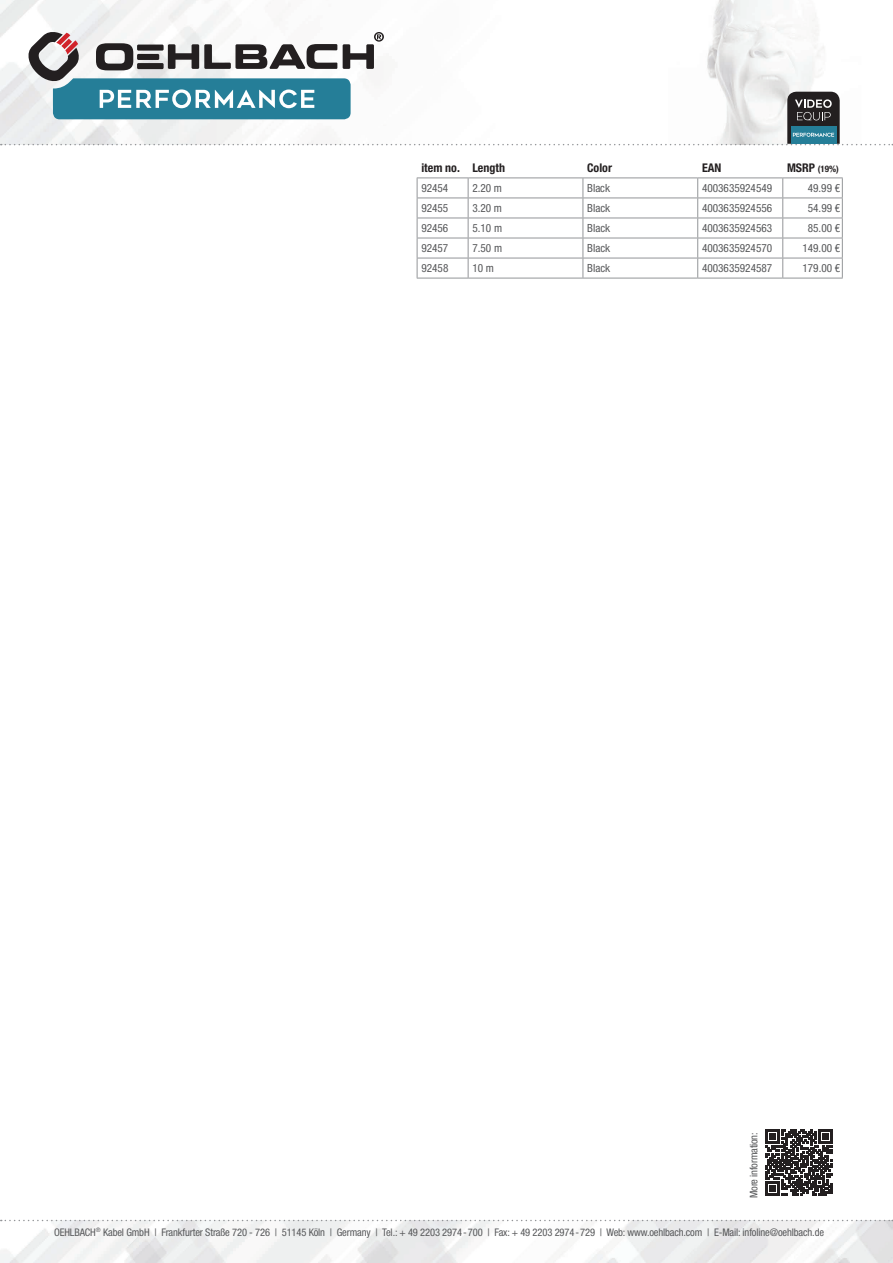
<style>
.page{position:relative;width:893px;height:1263px;background:#fff}
.page>*{position:absolute;margin:0;border:0;box-sizing:border-box;transform-origin:0 0}
.t1{font:700 condensed 12px "Helvetica Neue LTW1 G";color:#231f20}
.t2{font:condensed 11.25px "Helvetica Neue LTW1 G";color:#57585a}
.t3{font:condensed 10.5px "Helvetica Neue LTW1 G";letter-spacing:-.01em;color:#57585a}
.t4{font:700 condensed 9px "Helvetica Neue LTW1 G";color:#231f20}
.s1{font-size:12px}
</style>
<div class="page">
<img style="left:0;top:1220px;width:893px;height:43px">
<img style="left:0;top:0;width:818px;height:145px">
<svg style="left:1px;top:1220px;width:892px;height:1px"></svg>
<svg style="left:417px;top:177px;width:426px;height:101px"></svg>
<hr style="left:417px;top:278px;width:51px;height:1px;background:#939598">
<hr style="left:468px;top:278px;width:115px;height:1px;background:#939598">
<hr style="left:583px;top:278px;width:115px;height:1px;background:#939598">
<hr style="left:698px;top:278px;width:85px;height:1px;background:#939598">
<hr style="left:783px;top:278px;width:60px;height:1px;background:#939598">
<hr style="left:417px;top:178px;width:51px;height:1px;background:#939598">
<hr style="left:468px;top:178px;width:115px;height:1px;background:#939598">
<hr style="left:583px;top:178px;width:115px;height:1px;background:#939598">
<hr style="left:698px;top:178px;width:85px;height:1px;background:#939598">
<hr style="left:783px;top:178px;width:60px;height:1px;background:#939598">
<svg style="left:766px;top:1129px;width:66px;height:67px"></svg>
<svg style="left:1px;top:31px;width:892px;height:114px"></svg>
<p class="t1" style="left:421px;top:160px;width:85px">item no. Length</p>
<p class="t1" style="left:587px;top:160px;width:26px">Color</p>
<p class="t1" style="left:702px;top:160px;width:21px">EAN</p>
<p class="t4" style="left:787px;top:163px;width:53px"><span class="s1">MSRP</span> (19%)</p>
<p class="t2" style="left:421px;top:181px;width:28px">92454</p>
<p class="t2" style="left:472px;top:181px;width:31px">2.20 m</p>
<p class="t2" style="left:587px;top:181px;width:24px">Black</p>
<p class="t2" style="left:702px;top:181px;width:72px">4003635924549</p>
<p class="t2" style="left:808px;top:181px;width:34px">49.99 €</p>
<p class="t2" style="left:421px;top:201px;width:28px">92455</p>
<p class="t2" style="left:472px;top:201px;width:31px">3.20 m</p>
<p class="t2" style="left:587px;top:201px;width:24px">Black</p>
<p class="t2" style="left:702px;top:201px;width:72px">4003635924556</p>
<p class="t2" style="left:808px;top:201px;width:34px">54.99 €</p>
<p class="t2" style="left:421px;top:221px;width:28px">92456</p>
<p class="t2" style="left:472px;top:221px;width:31px">5.10 m</p>
<p class="t2" style="left:587px;top:221px;width:24px">Black</p>
<p class="t2" style="left:702px;top:221px;width:72px">4003635924563</p>
<p class="t2" style="left:808px;top:221px;width:34px">85.00 €</p>
<p class="t2" style="left:421px;top:241px;width:28px">92457</p>
<p class="t2" style="left:472px;top:241px;width:31px">7.50 m</p>
<p class="t2" style="left:587px;top:241px;width:24px">Black</p>
<p class="t2" style="left:702px;top:241px;width:72px">4003635924570</p>
<p class="t2" style="left:802px;top:241px;width:39px">149.00 €</p>
<p class="t2" style="left:421px;top:261px;width:28px">92458</p>
<p class="t2" style="left:472px;top:261px;width:23px">10 m</p>
<p class="t2" style="left:587px;top:261px;width:24px">Black</p>
<p class="t2" style="left:702px;top:261px;width:72px">4003635924587</p>
<p class="t2" style="left:802px;top:261px;width:39px">179.00 €</p>
<p class="t3" style="left:747px;top:1198px;width:67px;rotate:-90deg">More information:</p>
<p class="t3" style="left:54px;top:1226px;width:771px">OEHLBACH<sup>®</sup> Kabel GmbH | Frankfurter Straße 720 - 726 | 51145 Köln | Germany | Tel.: + 49 2203 2974-700 | Fax: + 49 2203 2974-729 | Web: www.oehlbach.com | E-Mail: infoline@oehlbach.de</p>
</div>
